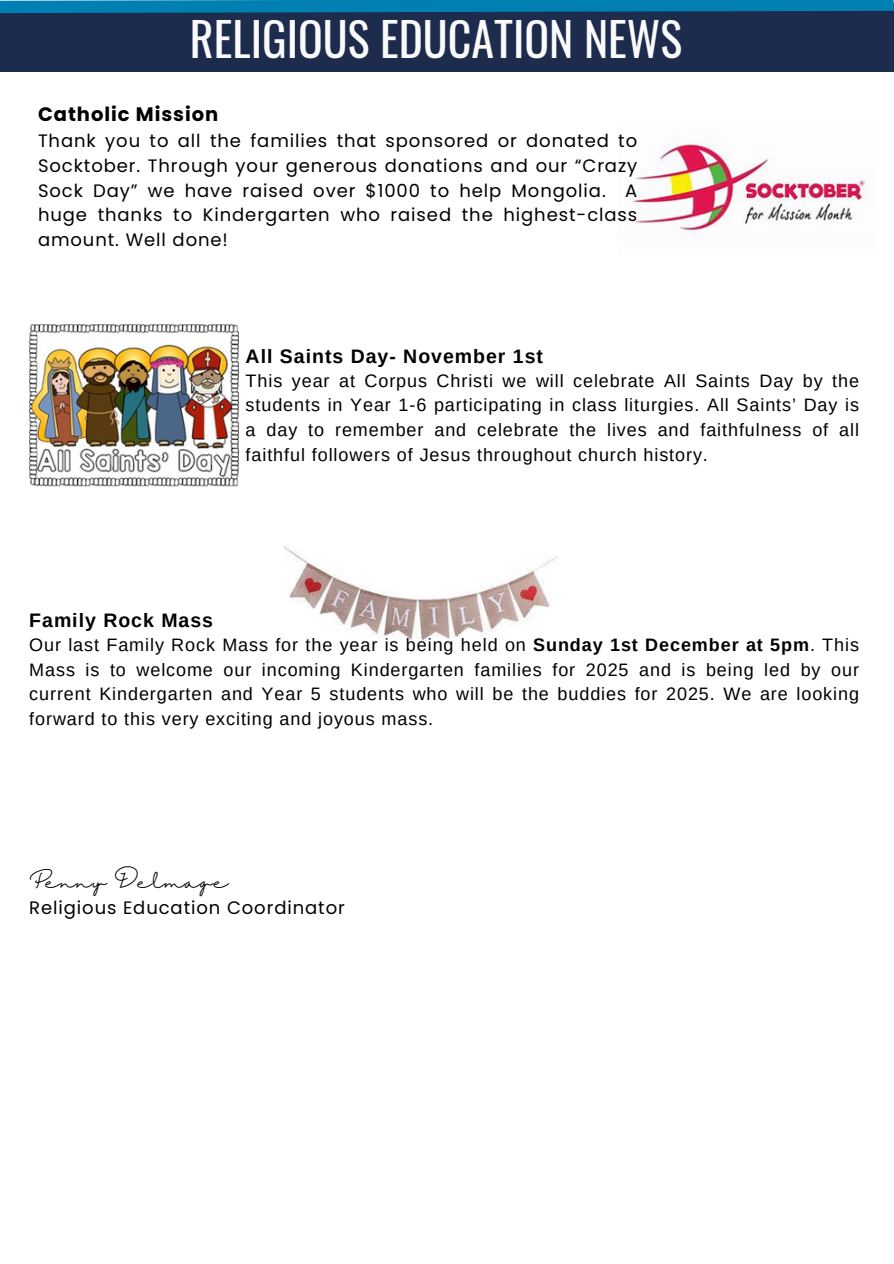
<style>
.page{position:relative;width:894px;height:1264px;background:#fff}
.page>*{position:absolute;margin:0;border:0;box-sizing:border-box;transform-origin:0 0}
.t1{font:45.9px "Oswald";color:#fafafa}
.t2{font:700 30.3px "Arimo";letter-spacing:.15em;color:#fff}
.t3{font:700 19.5px "Arimo";letter-spacing:.05em;color:#000}
.t4{font:700 19.5px "Poppins";letter-spacing:.05em;color:#000}
.t5{font:18px/24.8px "Arimo";letter-spacing:.05em;color:#000;text-align:justify}
.t6{font:18px/24.8px "Poppins";letter-spacing:.05em;color:#000;text-align:justify}
.t7{font:18px "Halimun";letter-spacing:.05em;color:#000}
.s1{font-weight:700}
</style>
<div class="page">
<div style="left:0;top:3px;width:893px;height:69px;background:#1d2b4d"></div>
<svg style="left:0;top:0;width:893px;height:14px"></svg>
<img style="left:632px;top:140px;width:238px;height:100px">
<img style="left:29px;top:324px;width:210px;height:162px">
<img style="left:284px;top:545px;width:273px;height:95px">
<h2 class="t1" style="left:190px;top:3px;width:493px">RELIGIOUS EDUCATION NEWS</h2>
<h1 class="t2" style="left:312px;top:36px;width:150px">NAPLAN</h1>
<h1 class="t2" style="left:478px;top:36px;width:82px">2023</h1>
<p class="t4" style="left:38px;top:101px;width:182px">Catholic Mission</p>
<p class="t6" style="left:38px;top:128px;width:600px">Thank you to all the families that sponsored or donated to Socktober. Through your generous donations and our “Crazy Sock Day” we have raised over $1000 to help Mongolia. A huge thanks to Kindergarten who raised the highest-class amount. Well done!</p>
<p class="t3" style="left:245px;top:345px;width:299px">All Saints Day- November 1st</p>
<p class="t5" style="left:245px;top:368px;width:614px">This year at Corpus Christi we will celebrate All Saints Day by the students in Year 1-6 participating in class liturgies. All Saints’ Day is a day to remember and celebrate the lives and faithfulness of all faithful followers of Jesus throughout church history.</p>
<p class="t3" style="left:29px;top:609px;width:185px">Family Rock Mass</p>
<p class="t5" style="left:29px;top:632px;width:831px">Our last Family Rock Mass for the year is being held on <span class="s1">Sunday 1st December at 5pm</span>. This Mass is to welcome our incoming Kindergarten families for 2025 and is being led by our current Kindergarten and Year 5 students who will be the buddies for 2025. We are looking forward to this very exciting and joyous mass.</p>
<p class="t7" style="left:29px;top:871px;width:200px">Penny Delmage</p>
<p class="t6" style="left:29px;top:895px;width:317px">Religious Education Coordinator</p>
</div>
